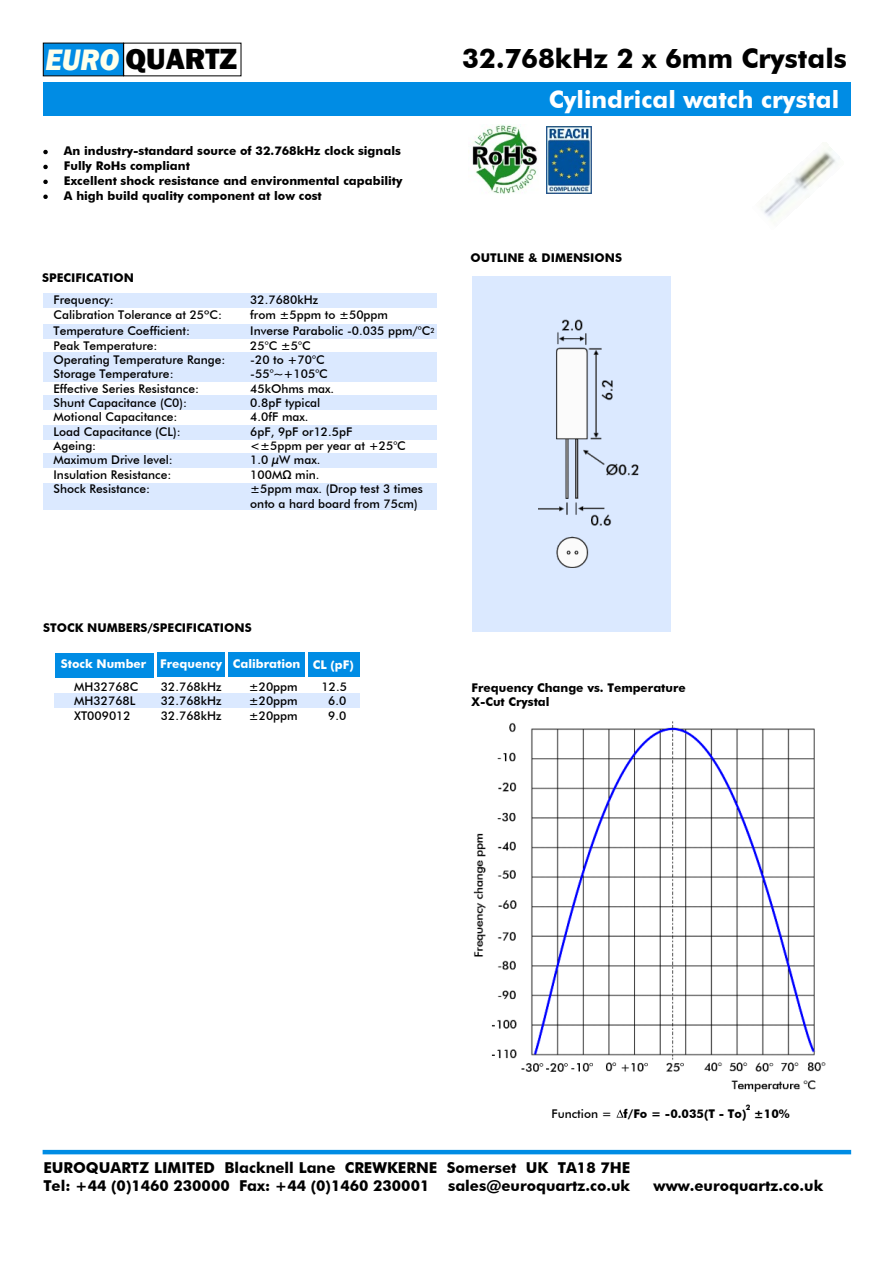
<style>
.page{position:relative;width:893px;height:1263px;background:#fff}
.page>*{position:absolute;margin:0;border:0;box-sizing:border-box;transform-origin:0 0}
.t1{font:italic 800 39px "Franklin Gothic";color:#fff;scale:.89 1}
.t2{font:800 30px "Franklin Gothic";color:#000}
.t3{font:700 27px "Futura BT";color:#000}
.t4{font:700 24px "Futura BT";color:#fff}
.t5{font:700 15px/18px "Futura BT";color:#000}
.t6{font:500 12px/14.4px "Futura BT";color:#000}
.t7{font:700 12px/14.9px "Futura BT";color:#000}
.t8{font:700 12px "Futura BT";color:#fff}
.t9{font:700 7.5px "Futura BT";color:#000}
.s1{font-style:italic;font-size:30.45px;color:#ffffeb}
</style>
<div class="page">
<hr style="left:43px;top:1150px;width:808px;height:4px;background:#008ce4">
<div style="left:43px;top:43px;width:81px;height:33px;background:#008ce4"></div>
<div style="left:43px;top:82px;width:807px;height:34px;background:#008ce4"></div>
<div style="left:472px;top:276px;width:199px;height:355px;background:#dbe9ff"></div>
<div style="left:43px;top:453px;width:393px;height:15px;background:#dbe9ff"></div>
<div style="left:43px;top:484px;width:393px;height:26px;background:#dbe9ff"></div>
<div style="left:43px;top:395px;width:394px;height:15px;background:#dbe9ff"></div>
<div style="left:43px;top:426px;width:394px;height:14px;background:#dbe9ff"></div>
<div style="left:43px;top:353px;width:394px;height:29px;background:#dbe9ff"></div>
<div style="left:43px;top:294px;width:394px;height:14px;background:#dbe9ff"></div>
<div style="left:43px;top:324px;width:394px;height:14px;background:#dbe9ff"></div>
<svg style="left:43px;top:150px;width:5px;height:4px"></svg>
<svg style="left:43px;top:165px;width:5px;height:4px"></svg>
<svg style="left:43px;top:180px;width:5px;height:4px"></svg>
<svg style="left:43px;top:195px;width:5px;height:4px"></svg>
<img style="left:473px;top:721px;width:353px;height:370px">
<svg style="left:616px;top:1109px;width:8px;height:8px"></svg>
<img style="left:764px;top:147px;width:72px;height:70px">
<img style="left:538px;top:319px;width:101px;height:249px">
<div style="left:54px;top:693px;width:306px;height:15px;background:#dbe9ff"></div>
<div style="left:308px;top:653px;width:52px;height:24px;background:#008ce4"></div>
<div style="left:228px;top:653px;width:77px;height:24px;background:#008ce4"></div>
<div style="left:157px;top:653px;width:68px;height:24px;background:#008ce4"></div>
<div style="left:56px;top:653px;width:98px;height:24px;background:#008ce4"></div>
<img style="left:546px;top:126px;width:45px;height:67px">
<img style="left:472px;top:125px;width:66px;height:69px">
<h1 class="t1" style="left:46px;top:45px;width:101px">EURO</h1>
<h2 class="t2" style="left:45px;top:48px;width:193px"><span class="s1">EURO</span> QUARTZ</h2>
<h3 class="t3" style="left:462px;top:48px;width:386px">32.768kHz 2 x 6mm Crystals</h3>
<p class="t7" style="left:64px;top:145px;width:340px">An industry-standard source of 32.768kHz clock signals Fully RoHs compliant<br>Excellent shock resistance and environmental capability A high build quality component at low cost</p>
<p class="t7" style="left:42px;top:272px;width:93px">SPECIFICATION</p>
<p class="t6" style="left:54px;top:294px;width:62px">Frequency:</p>
<p class="t6" style="left:250px;top:294px;width:69px">32.7680kHz</p>
<p class="t6" style="left:54px;top:308px;width:170px">Calibration Tolerance at 25ºC:</p>
<p class="t6" style="left:250px;top:308px;width:139px">from ±5ppm to ±50ppm</p>
<p class="t6" style="left:54px;top:325px;width:138px">Temperature Coefficient:</p>
<p class="t6" style="left:250px;top:325px;width:186px">Inverse Parabolic -0.035 ppm/°C<sup>2</sup></p>
<p class="t6" style="left:54px;top:339px;width:105px">Peak Temperature:</p>
<p class="t6" style="left:250px;top:339px;width:62px">25°C ±5°C</p>
<p class="t6" style="left:54px;top:354px;width:173px">Operating Temperature Range:</p>
<p class="t6" style="left:250px;top:354px;width:76px">-20 to +70°C</p>
<p class="t6" style="left:54px;top:368px;width:122px">Storage Temperature:</p>
<p class="t6" style="left:250px;top:368px;width:79px">-55°~+105°C</p>
<p class="t6" style="left:54px;top:382px;width:147px">Effective Series Resistance:</p>
<p class="t6" style="left:250px;top:382px;width:85px">45kOhms max.</p>
<p class="t6" style="left:54px;top:397px;width:135px">Shunt Capacitance (C0):</p>
<p class="t6" style="left:250px;top:397px;width:72px">0.8pF typical</p>
<p class="t6" style="left:54px;top:411px;width:125px">Motional Capacitance:</p>
<p class="t6" style="left:250px;top:411px;width:60px">4.0fF max.</p>
<p class="t6" style="left:54px;top:425px;width:129px">Load Capacitance (CL):</p>
<p class="t6" style="left:250px;top:425px;width:104px">6pF, 9pF or12.5pF</p>
<p class="t6" style="left:54px;top:440px;width:44px">Ageing:</p>
<p class="t6" style="left:250px;top:440px;width:157px">&lt;±5ppm per year at +25°C</p>
<p class="t6" style="left:54px;top:454px;width:121px">Maximum Drive level:</p>
<p class="t6" style="left:250px;top:454px;width:72px">1.0 µW max.</p>
<p class="t6" style="left:54px;top:468px;width:119px">Insulation Resistance:</p>
<p class="t6" style="left:250px;top:468px;width:71px">100MΩ min.</p>
<p class="t6" style="left:54px;top:483px;width:98px">Shock Resistance:</p>
<p class="t6" style="left:250px;top:483px;width:174px">±5ppm max. (Drop test 3 times onto a hard board from 75cm)</p>
<h3 class="t4" style="left:549px;top:90px;width:292px">Cylindrical watch crystal</h3>
<p class="t7" style="left:470px;top:251px;width:153px">OUTLINE &amp; DIMENSIONS</p>
<p class="t7" style="left:43px;top:621px;width:210px">STOCK NUMBERS/SPECIFICATIONS</p>
<p class="t8" style="left:61px;top:659px;width:294px">Stock Number Frequency Calibration CL (pF)</p>
<p class="t6" style="left:74px;top:681px;width:66px">MH32768C</p>
<p class="t6" style="left:161px;top:681px;width:62px">32.768kHz</p>
<p class="t6" style="left:249px;top:681px;width:50px">±20ppm</p>
<p class="t6" style="left:322px;top:681px;width:27px">12.5</p>
<p class="t6" style="left:74px;top:695px;width:63px">MH32768L</p>
<p class="t6" style="left:161px;top:695px;width:62px">32.768kHz</p>
<p class="t6" style="left:249px;top:695px;width:50px">±20ppm</p>
<p class="t6" style="left:328px;top:695px;width:20px">6.0</p>
<p class="t6" style="left:74px;top:709px;width:58px">XT009012</p>
<p class="t6" style="left:161px;top:709px;width:62px">32.768kHz</p>
<p class="t6" style="left:249px;top:709px;width:50px">±20ppm</p>
<p class="t6" style="left:328px;top:709px;width:20px">9.0</p>
<p class="t7" style="left:472px;top:681px;width:216px;line-height:14.4px">Frequency Change vs. Temperature<br>X-Cut Crystal</p>
<p class="t6" style="left:551px;top:1107px;width:62px">Function =</p>
<p class="t9" style="left:746px;top:1105px;width:6px">2</p>
<p class="t7" style="left:624px;top:1107px;width:168px">f/Fo = -0.035(T - To) ±10%</p>
<p class="t5" style="left:43px;top:1160px;width:588px">EUROQUARTZ LIMITED Blacknell Lane CREWKERNE Somerset UK TA18 7HE<br>Tel: +44 (0)1460 230000 Fax: +44 (0)1460 230001 sales@euroquartz.co.uk</p>
<p class="t5" style="left:654px;top:1178px;width:171px">www.euroquartz.co.uk</p>
</div>
